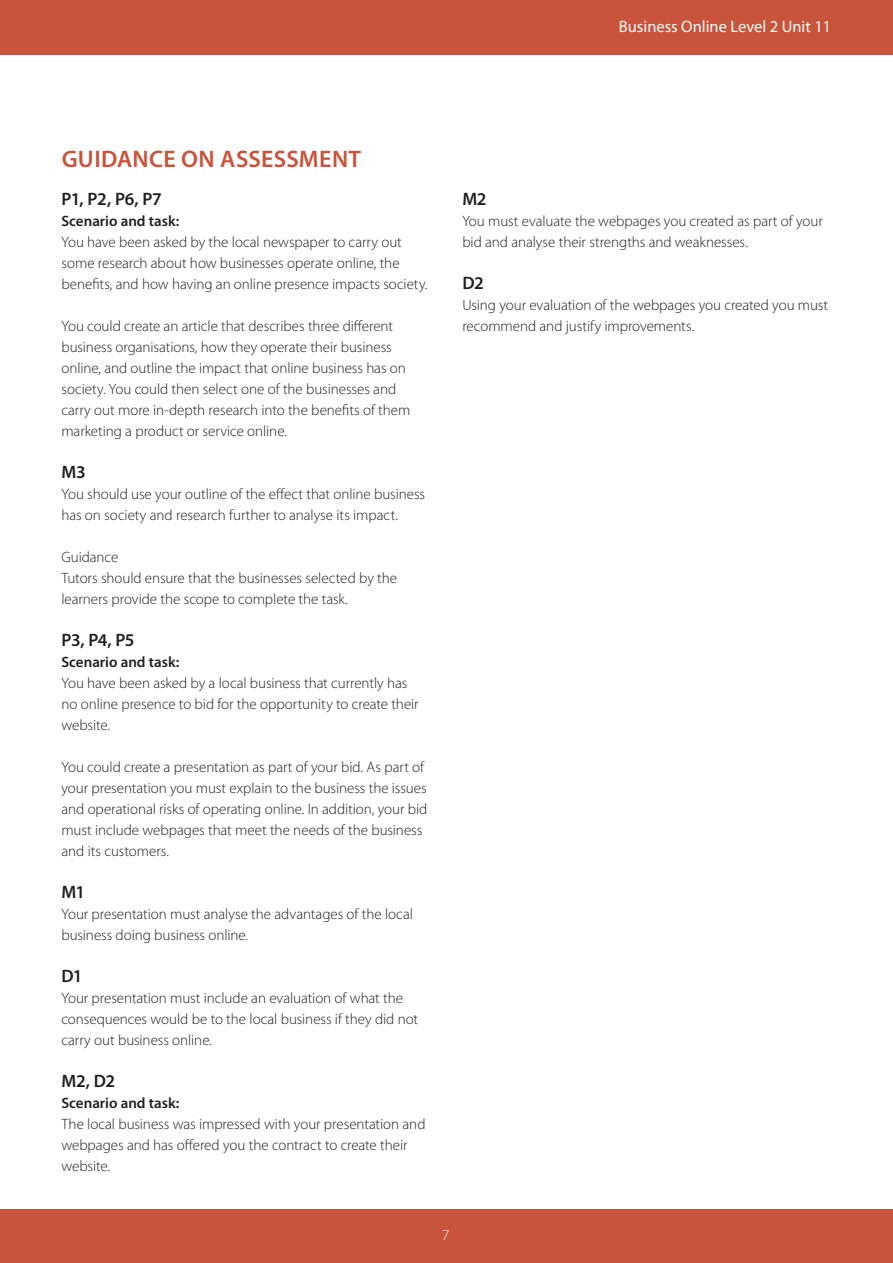
<style>
.page{position:relative;width:893px;height:1263px;background:#fff}
.page>*{position:absolute;margin:0;border:0;box-sizing:border-box;transform-origin:0 0}
.subhead{font:600 24px "Myriad Pro";letter-spacing:.015em;color:#c8543b}
.body{font:600 18px "Myriad Pro";letter-spacing:-.03em;color:#231f20}
.t1{font:16.5px "Myriad Pro";color:#fff}
.body-2{font:300 15px/21px "Myriad Pro";letter-spacing:-.005em;color:#231f20}
.body-3{font:600 15px "Myriad Pro";color:#231f20}
.t2{font:300 15px "Myriad Pro";color:#fff}
</style>
<div class="page">
<div style="left:0;top:1209px;width:893px;height:54px;background:#c8543b"></div>
<div style="left:0;top:0;width:893px;height:54px;background:#c8543b"></div>
<p class="t1" style="left:619px;top:17px;width:214px">Business Online Level 2 Unit 11</p>
<p class="subhead" style="left:62px;top:143px;width:301px">GUIDANCE ON ASSESSMENT</p>
<p class="body" style="left:61px;top:187px;width:102px">P1, P2, P6, P7</p>
<p class="body-3" style="left:61px;top:211px;width:120px">Scenario and task:</p>
<p class="body-2" style="left:61px;top:232px;width:368px">You have been asked by the local newspaper to carry out some research about how businesses operate online, the benefits, and how having an online presence impacts society.</p>
<p class="body-2" style="left:61px;top:316px;width:350px">You could create an article that describes three different business organisations, how they operate their business online, and outline the impact that online business has on society. You could then select one of the businesses and carry out more in-depth research into the benefits of them marketing a product or service online.</p>
<p class="body" style="left:61px;top:460px;width:26px">M3</p>
<p class="body-2" style="left:61px;top:484px;width:365px">You should use your outline of the effect that online business has on society and research further to analyse its impact.</p>
<p class="body-2" style="left:61px;top:547px;width:58px">Guidance</p>
<p class="body-2" style="left:61px;top:568px;width:337px">Tutors should ensure that the businesses selected by the learners provide the scope to complete the task.</p>
<p class="body" style="left:61px;top:628px;width:75px">P3, P4, P5</p>
<p class="body-3" style="left:61px;top:652px;width:120px">Scenario and task:</p>
<p class="body-2" style="left:61px;top:673px;width:359px">You have been asked by a local business that currently has no online presence to bid for the opportunity to create their website.</p>
<p class="body-2" style="left:61px;top:757px;width:367px">You could create a presentation as part of your bid. As part of your presentation you must explain to the business the issues and operational risks of operating online. In addition, your bid must include webpages that meet the needs of the business and its customers.</p>
<p class="body" style="left:61px;top:880px;width:25px">M1</p>
<p class="body-2" style="left:61px;top:904px;width:353px">Your presentation must analyse the advantages of the local business doing business online.</p>
<p class="body" style="left:61px;top:964px;width:23px">D1</p>
<p class="body-2" style="left:61px;top:988px;width:358px">Your presentation must include an evaluation of what the consequences would be to the local business if they did not carry out business online.</p>
<p class="body" style="left:61px;top:1069px;width:55px">M2, D2</p>
<p class="body-3" style="left:61px;top:1093px;width:120px">Scenario and task:</p>
<p class="body-2" style="left:61px;top:1114px;width:366px">The local business was impressed with your presentation and webpages and has offered you the contract to create their website.</p>
<p class="body" style="left:462px;top:187px;width:26px">M2</p>
<p class="body-2" style="left:462px;top:211px;width:362px">You must evaluate the webpages you created as part of your bid and analyse their strengths and weaknesses.</p>
<p class="body" style="left:462px;top:271px;width:23px">D2</p>
<p class="body-2" style="left:462px;top:295px;width:367px">Using your evaluation of the webpages you created you must recommend and justify improvements.</p>
<p class="t2" style="left:442px;top:1226px;width:9px">7</p>
</div>
